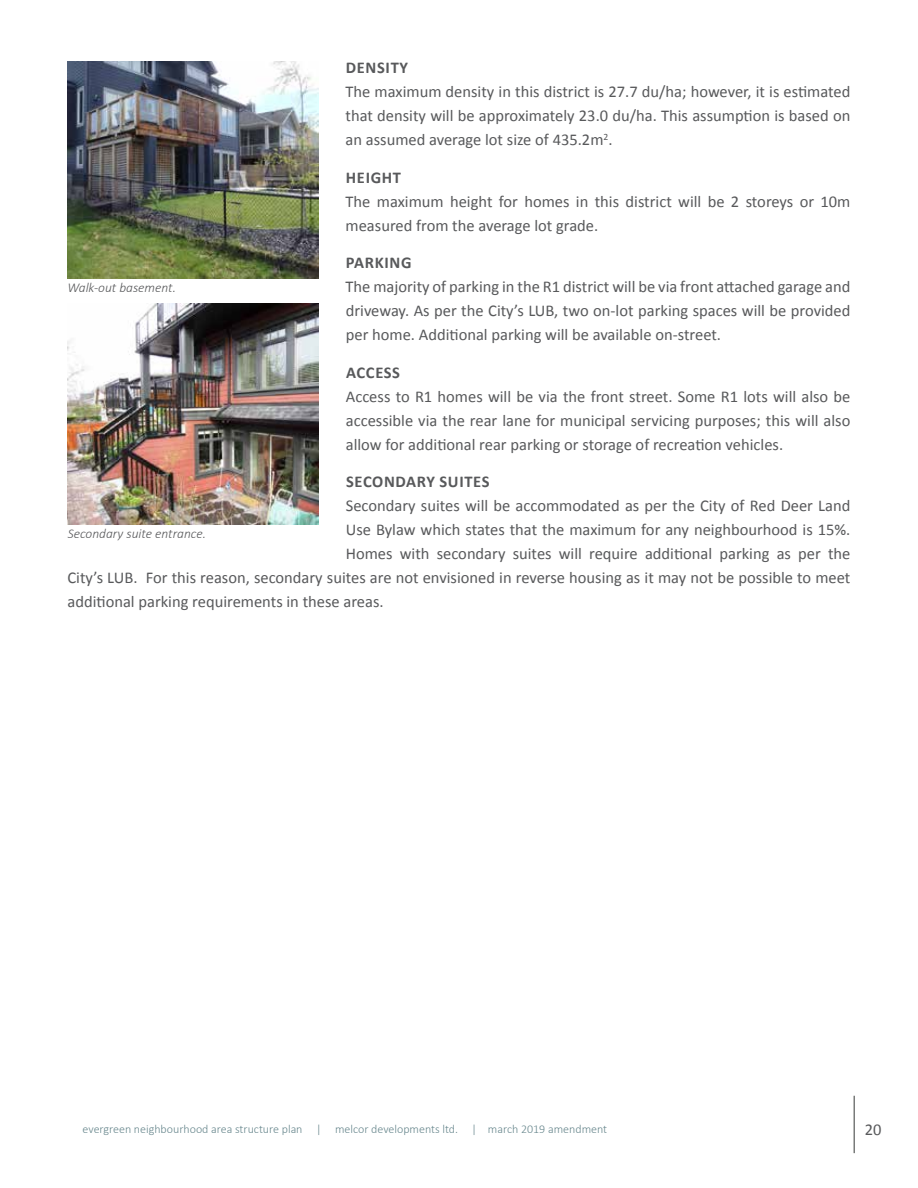
<style>
.page{position:relative;width:918px;height:1188px;background:#fff}
.page>*{position:absolute;margin:0;border:0;box-sizing:border-box;transform-origin:0 0}
.t1{font:16.5px/24px "Calibri";color:#58595b;text-align:justify}
.t2{font:700 16.5px "Calibri";letter-spacing:.04em;color:#58595b}
.t3{font:italic 300 13.5px "Calibri";color:#58595b}
.t4{font:300 12px "Calibri";color:#68878d}
</style>
<div class="page">
<img style="left:68px;top:303px;width:251px;height:222px">
<img style="left:68px;top:61px;width:250px;height:217px">
<hr style="left:853px;top:1096px;width:2px;height:57px;background:#797b7a">
<p class="t2" style="left:346px;top:57px;width:64px">DENSITY</p>
<p class="t1" style="left:346px;top:80px;width:506px">The maximum density in this district is 27.7 du/ha; however, it is estimated that density will be approximately 23.0 du/ha. This assumption is based on an assumed average lot size of 435.2m<sup>2</sup>.</p>
<p class="t2" style="left:346px;top:167px;width:57px">HEIGHT</p>
<p class="t1" style="left:346px;top:189px;width:506px">The maximum height for homes in this district will be 2 storeys or 10m measured from the average lot grade.</p>
<p class="t2" style="left:346px;top:252px;width:67px">PARKING</p>
<p class="t1" style="left:346px;top:275px;width:506px">The majority of parking in the R1 district will be via front attached garage and driveway. As per the City’s LUB, two on-lot parking spaces will be provided per home. Additional parking will be available on-street.</p>
<p class="t2" style="left:346px;top:362px;width:55px">ACCESS</p>
<p class="t1" style="left:346px;top:384px;width:506px">Access to R1 homes will be via the front street. Some R1 lots will also be accessible via the rear lane for municipal servicing purposes; this will also allow for additional rear parking or storage of recreation vehicles.</p>
<p class="t2" style="left:346px;top:471px;width:145px">SECONDARY SUITES</p>
<p class="t1" style="left:346px;top:494px;width:506px">Secondary suites will be accommodated as per the City of Red Deer Land</p>
<p class="t1" style="left:346px;top:518px;width:506px">Use Bylaw which states that the maximum for any neighbourhood is 15%.</p>
<p class="t1" style="left:346px;top:542px;width:506px">Homes with secondary suites will require additional parking as per the</p>
<p class="t1" style="left:67px;top:566px;width:784px">City’s LUB. For this reason, secondary suites are not envisioned in reverse housing as it may not be possible to meet</p>
<p class="t1" style="left:67px;top:590px;width:318px">additional parking requirements in these areas.</p>
<p class="t3" style="left:67px;top:279px;width:110px">Walk-out basement.</p>
<p class="t3" style="left:68px;top:525px;width:140px">Secondary suite entrance.</p>
<p class="t4" style="left:83px;top:1122px;width:526px">evergreen neighbourhood area structure plan | melcor developments ltd. | march 2019 amendment</p>
<p class="t1" style="left:865px;top:1118px;width:18px">20</p>
</div>
